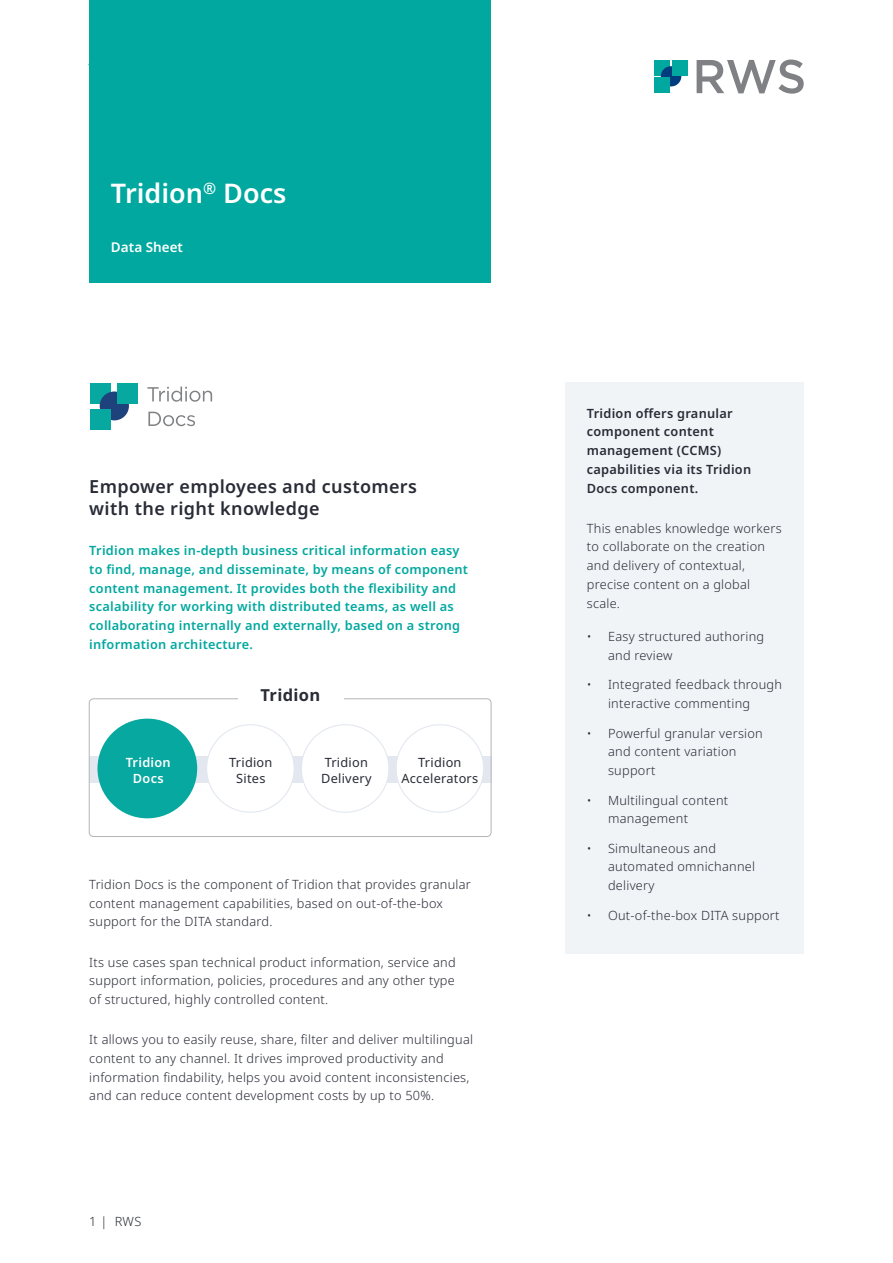
<style>
.page{position:relative;width:893px;height:1263px;background:#fff}
.page>*{position:absolute;margin:0;border:0;box-sizing:border-box;transform-origin:0 0}
.t1{font:600 27px "Noto Sans";color:#fff}
.t2{font:600 18px/21.6px "Noto Sans";letter-spacing:.02em;color:#292b36}
.t3{font:700 16.5px "Noto Sans";letter-spacing:.02em;color:#292b36}
.t4{font:600 13.5px "Noto Sans";color:#fff}
.t5{font:300 12.75px/18.8px "Noto Sans";letter-spacing:.02em;color:#292b36}
.t6{font:600 12.75px/18.8px "Noto Sans";letter-spacing:.02em;color:#00a89f}
.t7{font:600 12.75px/18.8px "Noto Sans";letter-spacing:.02em;color:#292b36}
.t8{font:12.75px/16.5px "Noto Sans";letter-spacing:.02em;color:#292b36;text-align:center}
.t9{font:600 12.75px/16.5px "Noto Sans";letter-spacing:.02em;color:#fff;text-align:center}
</style>
<div class="page">
<div style="left:89px;top:0;width:402px;height:283px;background:#00a89f"></div>
<div style="left:654px;top:60px;width:16px;height:16px;background:#00a89f"></div>
<div style="left:661px;top:66px;width:20px;height:20px;background:#003d7f;border-radius:50%"></div>
<div style="left:654px;top:78px;width:16px;height:15px;background:#00a89f"></div>
<div style="left:672px;top:60px;width:16px;height:16px;background:#00a89f"></div>
<svg style="left:697px;top:60px;width:107px;height:34px"></svg>
<div style="left:566px;top:383px;width:238px;height:571px;background:#f1f4f7"></div>
<div style="left:90px;top:383px;width:21px;height:21px;background:#06a89f"></div>
<div style="left:100px;top:391px;width:29px;height:29px;background:#1e427c;border-radius:50%"></div>
<div style="left:90px;top:409px;width:21px;height:21px;background:#06a89f"></div>
<div style="left:117px;top:383px;width:21px;height:21px;background:#06a89f"></div>
<svg style="left:147px;top:387px;width:65px;height:15px"></svg>
<svg style="left:148px;top:412px;width:47px;height:14px"></svg>
<div style="left:89px;top:756px;width:402px;height:26px;background:#e3e8f0"></div>
<div style="left:89px;top:698px;width:402px;height:139px;border:1px solid #b6b5b6;border-radius:4px"></div>
<div style="left:97px;top:719px;width:100px;height:99px;background:#06a89f;border-radius:50%"></div>
<div style="left:207px;top:725px;width:87px;height:87px;background:#fff;border-radius:50%"></div>
<div style="left:301px;top:725px;width:88px;height:87px;background:#fff;border-radius:50%"></div>
<div style="left:396px;top:725px;width:88px;height:87px;background:#fff;border-radius:50%"></div>
<div style="left:238px;top:660px;width:106px;height:59px;background:#fff"></div>
<h1 class="t1" style="left:111px;top:174px;width:177px">Tridion<sup>®</sup> Docs</h1>
<p class="t4" style="left:111px;top:237px;width:74px">Data Sheet</p>
<h2 class="t2" style="left:89px;top:477px;width:329px">Empower employees and customers with the right knowledge</h2>
<p class="t6" style="left:89px;top:541px;width:380px">Tridion makes in-depth business critical information easy to find, manage, and disseminate, by means of component content management. It provides both the flexibility and scalability for working with distributed teams, as well as collaborating internally and externally, based on a strong information architecture.</p>
<p class="t3" style="left:261px;top:683px;width:61px">Tridion</p>
<p class="t9" style="left:126px;top:754px;width:47px">Tridion<br>Docs</p>
<p class="t8" style="left:229px;top:754px;width:45px">Tridion<br>Sites</p>
<p class="t8" style="left:321px;top:754px;width:52px;text-align:left">Tridion<br>Delivery</p>
<p class="t8" style="left:402px;top:754px;width:78px">Tridion<br>Accelerators</p>
<p class="t5" style="left:89px;top:875px;width:383px">Tridion Docs is the component of Tridion that provides granular content management capabilities, based on out-of-the-box support for the DITA standard.</p>
<p class="t5" style="left:89px;top:953px;width:368px;text-align:justify">Its use cases span technical product information, service and support information, policies, procedures and any other type of structured, highly controlled content.</p>
<p class="t5" style="left:89px;top:1030px;width:385px">It allows you to easily reuse, share, filter and deliver multilingual content to any channel. It drives improved productivity and information findability, helps you avoid content inconsistencies, and can reduce content development costs by up to 50%.</p>
<p class="t5" style="left:89px;top:1212px;width:54px">1 | RWS</p>
<p class="t7" style="left:587px;top:404px;width:166px">Tridion offers granular component content management (CCMS) capabilities via its Tridion<br>Docs component.</p>
<p class="t5" style="left:587px;top:519px;width:196px">This enables knowledge workers to collaborate on the creation and delivery of contextual, precise content on a global scale.</p>
<p class="t5" style="left:608px;top:628px;width:158px;text-indent:-21px">• Easy structured authoring and review</p>
<p class="t5" style="left:608px;top:676px;width:175px;text-indent:-21px">• Integrated feedback through interactive commenting</p>
<p class="t5" style="left:608px;top:724px;width:156px;text-indent:-21px">• Powerful granular version and content variation support</p>
<p class="t5" style="left:608px;top:791px;width:122px;text-indent:-21px">• Multilingual content management</p>
<p class="t5" style="left:608px;top:839px;width:149px;text-indent:-21px">• Simultaneous and automated omnichannel delivery</p>
<p class="t5" style="left:587px;top:906px;width:194px">• Out-of-the-box DITA support</p>
</div>
